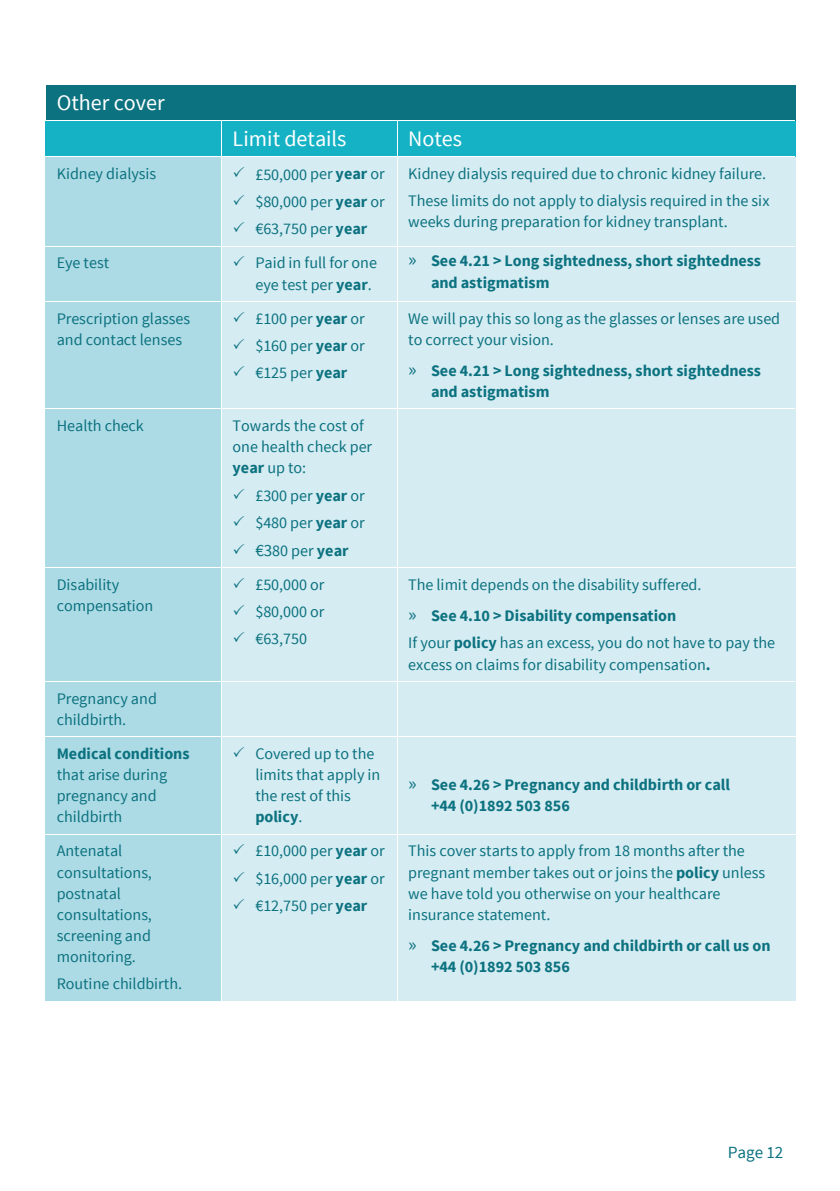
<style>
.page{position:relative;width:840px;height:1191px;background:#fff}
.page>*{position:absolute;margin:0;border:0;box-sizing:border-box;transform-origin:0 0}
.t1{font:22px "Source Sans Pro";color:#fff}
.t2{font:17px "Source Sans Pro";letter-spacing:-.005em;color:#0c7280}
.t3{font:16px/21.2px "Source Sans Pro";letter-spacing:-.005em;color:#0c7280}
.t4{font:700 16px/21.4px "Source Sans Pro";letter-spacing:-.005em;color:#0c7280}
.s1{font-weight:700}
.s2{font-weight:400;font-size:20px}
.s3{font-size:17px}
.s4{font-size:20px}
</style>
<div class="page">
<div style="left:46px;top:85px;width:748px;height:35px;background:#0c7280"></div>
<div style="left:46px;top:121px;width:175px;height:35px;background:#15b2c5"></div>
<div style="left:222px;top:121px;width:174px;height:35px;background:#15b2c5"></div>
<div style="left:397px;top:121px;width:397px;height:35px;background:#15b2c5"></div>
<div style="left:46px;top:157px;width:175px;height:89px;background:#addbe5"></div>
<div style="left:222px;top:157px;width:174px;height:89px;background:#d5ecf2"></div>
<div style="left:397px;top:157px;width:397px;height:89px;background:#d5ecf2"></div>
<div style="left:46px;top:246px;width:175px;height:55px;background:#addbe5"></div>
<div style="left:222px;top:246px;width:174px;height:55px;background:#d5ecf2"></div>
<div style="left:397px;top:246px;width:397px;height:55px;background:#d5ecf2"></div>
<hr style="left:46px;top:246px;width:175px;height:1px;background:#fff">
<hr style="left:222px;top:246px;width:174px;height:1px;background:#fff">
<hr style="left:397px;top:246px;width:397px;height:1px;background:#fff">
<div style="left:46px;top:302px;width:175px;height:106px;background:#addbe5"></div>
<div style="left:222px;top:302px;width:174px;height:106px;background:#d5ecf2"></div>
<div style="left:397px;top:302px;width:397px;height:106px;background:#d5ecf2"></div>
<div style="left:46px;top:409px;width:175px;height:158px;background:#addbe5"></div>
<div style="left:222px;top:409px;width:174px;height:158px;background:#d5ecf2"></div>
<div style="left:397px;top:409px;width:397px;height:158px;background:#d5ecf2"></div>
<div style="left:46px;top:568px;width:175px;height:113px;background:#addbe5"></div>
<div style="left:222px;top:568px;width:174px;height:113px;background:#d5ecf2"></div>
<div style="left:397px;top:568px;width:397px;height:113px;background:#d5ecf2"></div>
<div style="left:46px;top:682px;width:175px;height:54px;background:#addbe5"></div>
<div style="left:222px;top:682px;width:174px;height:54px;background:#d5ecf2"></div>
<div style="left:397px;top:682px;width:397px;height:54px;background:#d5ecf2"></div>
<div style="left:46px;top:737px;width:175px;height:96px;background:#addbe5"></div>
<div style="left:222px;top:737px;width:174px;height:96px;background:#d5ecf2"></div>
<div style="left:397px;top:737px;width:397px;height:96px;background:#d5ecf2"></div>
<div style="left:46px;top:834px;width:175px;height:166px;background:#addbe5"></div>
<div style="left:222px;top:834px;width:174px;height:166px;background:#d5ecf2"></div>
<div style="left:397px;top:834px;width:397px;height:166px;background:#d5ecf2"></div>
<p class="t1" style="left:57px;top:89px;width:109px">Other cover</p>
<p class="t1" style="left:232px;top:125px;width:115px">Limit details</p>
<p class="t1" style="left:408px;top:125px;width:55px">Notes</p>
<p class="t3" style="left:57px;top:163px;width:101px">Kidney dialysis</p>
<p class="t3" style="left:255px;top:161px;width:131px;line-height:27.2px;text-align:justify">£50,000 per <span class="s1">year</span> or $80,000 per <span class="s1">year</span> or €63,750 per <span class="s1">year</span></p>
<p class="t3" style="left:408px;top:160px;width:362px;line-height:27.2px">Kidney dialysis required due to chronic kidney failure.<br>These limits do not apply to dialysis required in the six</p>
<p class="t3" style="left:408px;top:212px;width:321px">weeks during preparation for kidney transplant.</p>
<p class="t3" style="left:57px;top:253px;width:54px">Eye test</p>
<p class="t3" style="left:255px;top:253px;width:123px">Paid in full for one eye test per <span class="s1">year</span>.</p>
<p class="t4" style="left:431px;top:251px;width:331px;text-indent:-23px"><span class="s2">»</span> See 4.21 &gt; Long sightedness, short sightedness and astigmatism</p>
<p class="t3" style="left:57px;top:308px;width:135px">Prescription glasses and contact lenses</p>
<p class="t3" style="left:255px;top:305px;width:111px;line-height:27.2px;text-align:justify">£100 per <span class="s1">year</span> or $160 per <span class="s1">year</span> or €125 per <span class="s1">year</span></p>
<p class="t3" style="left:408px;top:308px;width:373px">We will pay this so long as the glasses or lenses are used to correct your vision.</p>
<p class="t4" style="left:431px;top:360px;width:331px;text-indent:-23px"><span class="s2">»</span> See 4.21 &gt; Long sightedness, short sightedness and astigmatism</p>
<p class="t3" style="left:57px;top:415px;width:89px">Health check</p>
<p class="t3" style="left:232px;top:415px;width:141px">Towards the cost of one health check per <span class="s1">year</span> up to:</p>
<p class="t3" style="left:255px;top:482px;width:111px;line-height:27.6px;text-align:justify">£300 per <span class="s1">year</span> or $480 per <span class="s1">year</span> or <span class="s3">€3</span>80 per <span class="s1">year</span></p>
<p class="t3" style="left:57px;top:575px;width:98px">Disability compensation</p>
<p class="t3" style="left:255px;top:572px;width:70px;line-height:27px;text-align:justify">£50,000 or $80,000 or €63,750</p>
<p class="t3" style="left:408px;top:570px;width:294px;line-height:30.8px">The limit depends on the disability suffered. <span class="s4">»</span> <span class="s1">See 4.10 &gt; Disability compensation</span></p>
<p class="t3" style="left:408px;top:633px;width:368px">If your <span class="s1">policy</span> has an excess, you do not have to pay the excess on claims for disability compensation<span class="s1">.</span></p>
<p class="t3" style="left:57px;top:688px;width:102px">Pregnancy and childbirth.</p>
<p class="t3" style="left:57px;top:743px;width:134px"><span class="s1">Medical conditions </span>that arise during pregnancy and childbirth</p>
<p class="t3" style="left:255px;top:743px;width:126px">Covered up to the limits that apply in the rest of this <span class="s1">policy</span>.</p>
<p class="t4" style="left:431px;top:774px;width:300px;text-indent:-23px"><span class="s2">»</span> See 4.26 &gt; Pregnancy and childbirth or call +44 (0)1892 503 856</p>
<p class="t3" style="left:57px;top:840px;width:97px">Antenatal consultations, postnatal consultations, screening and monitoring.</p>
<p class="t3" style="left:57px;top:973px;width:127px">Routine childbirth.</p>
<p class="t3" style="left:255px;top:837px;width:131px;line-height:27.2px;text-align:justify">£10,000 per <span class="s1">year</span> or $16,000 per <span class="s1">year</span> or €12,750 per <span class="s1">year</span></p>
<p class="t3" style="left:408px;top:840px;width:358px">This cover starts to apply from 18 months after the pregnant member takes out or joins the <span class="s1">policy</span> unless we have told you otherwise on your healthcare insurance statement.</p>
<p class="t4" style="left:431px;top:935px;width:341px;text-indent:-23px"><span class="s2">»</span> See 4.26 &gt; Pregnancy and childbirth or call us on +44 (0)1892 503 856</p>
<p class="t2" style="left:727px;top:1142px;width:57px">Page 12</p>
</div>
